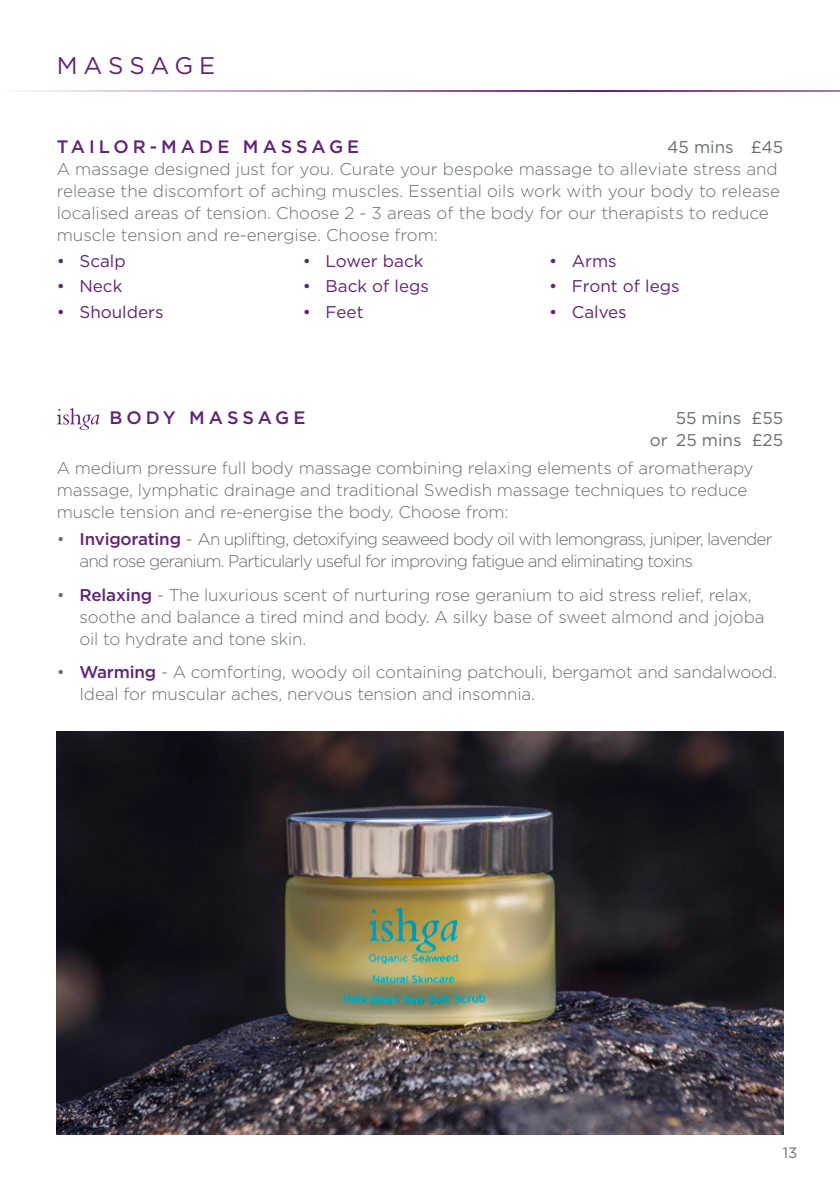
<style>
.page{position:relative;width:840px;height:1191px;background:#fff}
.page>*{position:absolute;margin:0;border:0;box-sizing:border-box;transform-origin:0 0}
.t1{font:24px "Gotham HTF";letter-spacing:.24em;color:#612278}
.t2{font:500 18px "Gotham HTF";letter-spacing:.225em;color:#612278}
.t3{font:300 17px/22px "Gotham HTF";letter-spacing:-.01em;color:#696d6f}
.t4{font:300 17px/22px "Gotham HTF";letter-spacing:-.05em;color:#696d6f}
.t5{font:17px "Gotham HTF";color:#612278}
.t6{font:17px/22px "Gotham HTF";color:#696d6f;text-align:right}
.t7{font:15px "Gotham HTF";color:#696d6f}
.s1{font-weight:500;color:#612278}
</style>
<div class="page">
<hr style="left:0;top:91px;width:595px;height:1px;background:#612278">
<hr style="left:593px;top:91px;width:246px;height:1px;background:#612278">
<svg style="left:57px;top:408px;width:42px;height:22px"></svg>
<img style="left:57px;top:731px;width:725px;height:403px">
<h1 class="t1" style="left:57px;top:52px;width:160px">MASSAGE</h1>
<p class="t2" style="left:57px;top:136px;width:304px">TAILOR-MADE MASSAGE</p>
<p class="t6" style="left:666px;top:136px;width:117px">45 mins £45</p>
<p class="t3" style="left:57px;top:158px;width:724px">A massage designed just for you. Curate your bespoke massage to alleviate stress and release the discomfort of aching muscles. Essential oils work with your body to release localised areas of tension. Choose 2 - 3 areas of the body for our therapists to reduce muscle tension and re-energise. Choose from:</p>
<p class="t5" style="left:57px;top:251px;width:70px">• Scalp</p>
<p class="t5" style="left:57px;top:277px;width:67px">• Neck</p>
<p class="t5" style="left:57px;top:303px;width:108px">• Shoulders</p>
<p class="t5" style="left:303px;top:251px;width:122px">• Lower back</p>
<p class="t5" style="left:303px;top:277px;width:127px">• Back of legs</p>
<p class="t5" style="left:303px;top:303px;width:62px">• Feet</p>
<p class="t5" style="left:548px;top:251px;width:69px">• Arms</p>
<p class="t5" style="left:548px;top:277px;width:132px">• Front of legs</p>
<p class="t5" style="left:548px;top:303px;width:79px">• Calves</p>
<p class="t2" style="left:109px;top:407px;width:197px">BODY MASSAGE</p>
<p class="t6" style="left:649px;top:407px;width:135px">55 mins £55<br>or 25 mins £25</p>
<p class="t3" style="left:57px;top:456px;width:698px">A medium pressure full body massage combining relaxing elements of aromatherapy massage, lymphatic drainage and traditional Swedish massage techniques to reduce muscle tension and re-energise the body. Choose from:</p>
<p class="t4" style="left:79px;top:528px;width:694px;text-indent:-23px">• <span class="s1">Invigorating</span> - An uplifting, detoxifying seaweed body oil with lemongrass, juniper, lavender and rose geranium. Particularly useful for improving fatigue and eliminating toxins</p>
<p class="t3" style="left:79px;top:583px;width:686px;text-indent:-23px">• <span class="s1">Relaxing</span> - The luxurious scent of nurturing rose geranium to aid stress relief, relax, soothe and balance a tired mind and body. A silky base of sweet almond and jojoba oil to hydrate and tone skin.</p>
<p class="t3" style="left:79px;top:661px;width:698px;text-indent:-23px">• <span class="s1">Warming</span> - A comforting, woody oil containing patchouli, bergamot and sandalwood.<br>Ideal for muscular aches, nervous tension and insomnia.</p>
<p class="t7" style="left:782px;top:1144px;width:16px">13</p>
</div>
